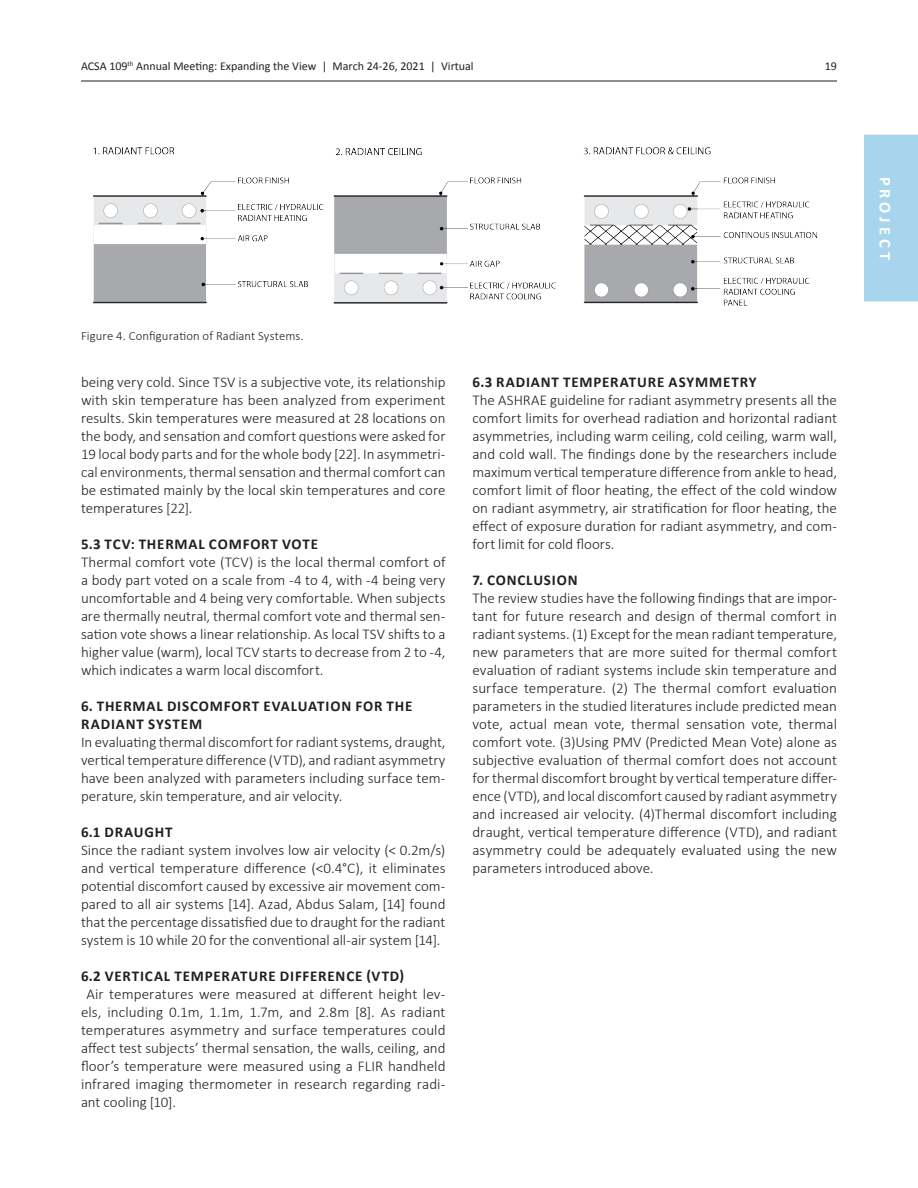
<style>
.page{position:relative;width:918px;height:1188px;background:#fff}
.page>*{position:absolute;margin:0;border:0;box-sizing:border-box;transform-origin:0 0}
.t1{font:700 16.5px "Calibri";letter-spacing:.235em;color:#fff}
._06_Main_Body_Text{font:300 15px/18px "Calibri";color:#231f20;text-align:justify}
._05_Section_Header{font:700 15px/18px "Calibri";letter-spacing:.055em;color:#231f20}
._07_Caption_Text{font:300 12.75px "Calibri";letter-spacing:.01em;color:#231f20}
.t2{font:12px "Calibri";color:#231f20}
</style>
<div class="page">
<hr style="left:81px;top:81px;width:756px;height:1px;background:#231f20">
<div style="left:864px;top:135px;width:54px;height:167px;background:#a7d5ee"></div>
<img style="left:93px;top:147px;width:724px;height:159px">
<p class="t2" style="left:81px;top:58px;width:394px">ACSA 109<sup>th</sup> Annual Meeting: Expanding the View | March 24-26, 2021 | Virtual</p>
<p class="t2" style="left:825px;top:58px;width:14px">19</p>
<p class="_07_Caption_Text" style="left:81px;top:328px;width:224px">Figure 4. Configuration of Radiant Systems.</p>
<p class="_06_Main_Body_Text" style="left:81px;top:372px;width:366px">being very cold. Since TSV is a subjective vote, its relationship with skin temperature has been analyzed from experiment results. Skin temperatures were measured at 28 locations on the body, and sensation and comfort questions were asked for 19 local body parts and for the whole body [22]. In asymmetri&shy;cal environments, thermal sensation and thermal comfort can be estimated mainly by the local skin temperatures and core temperatures [22].</p>
<p class="_05_Section_Header" style="left:81px;top:535px;width:239px">5.3 TCV: THERMAL COMFORT VOTE</p>
<p class="_06_Main_Body_Text" style="left:81px;top:552px;width:366px">Thermal comfort vote (TCV) is the local thermal comfort of a body part voted on a scale from -4 to 4, with -4 being very uncomfortable and 4 being very comfortable. When subjects are thermally neutral, thermal comfort vote and thermal sen&shy;sation vote shows a linear relationship. As local TSV shifts to a higher value (warm), local TCV starts to decrease from 2 to -4, which indicates a warm local discomfort.</p>
<p class="_05_Section_Header" style="left:81px;top:697px;width:333px">6. THERMAL DISCOMFORT EVALUATION FOR THE<br>RADIANT SYSTEM</p>
<p class="_06_Main_Body_Text" style="left:81px;top:732px;width:366px">In evaluating thermal discomfort for radiant systems, draught, vertical temperature difference (VTD), and radiant asymmetry have been analyzed with parameters including surface tem&shy;perature, skin temperature, and air velocity.</p>
<p class="_05_Section_Header" style="left:81px;top:823px;width:93px">6.1 DRAUGHT</p>
<p class="_06_Main_Body_Text" style="left:81px;top:840px;width:366px">Since the radiant system involves low air velocity (&lt; 0.2m/s) and vertical temperature difference (&lt;0.4°C), it eliminates potential discomfort caused by excessive air movement com&shy;pared to all air systems [14]. Azad, Abdus Salam, [14] found that the percentage dissatisfied due to draught for the radiant system is 10 while 20 for the conventional all-air system [14].</p>
<p class="_05_Section_Header" style="left:81px;top:967px;width:325px">6.2 VERTICAL TEMPERATURE DIFFERENCE (VTD)</p>
<p class="_06_Main_Body_Text" style="left:81px;top:984px;width:366px;text-indent:5px">Air temperatures were measured at different height lev&shy;els, including 0.1m, 1.1m, 1.7m, and 2.8m [8]. As radiant temperatures asymmetry and surface temperatures could affect test subjects’ thermal sensation, the walls, ceiling, and floor’s temperature were measured using a FLIR handheld infrared imaging thermometer in research regarding radi&shy;ant cooling [10].</p>
<p class="_05_Section_Header" style="left:472px;top:373px;width:286px">6.3 RADIANT TEMPERATURE ASYMMETRY</p>
<p class="_06_Main_Body_Text" style="left:472px;top:390px;width:366px">The ASHRAE guideline for radiant asymmetry presents all the comfort limits for overhead radiation and horizontal radiant asymmetries, including warm ceiling, cold ceiling, warm wall, and cold wall. The findings done by the researchers include maximum vertical temperature difference from ankle to head, comfort limit of floor heating, the effect of the cold window on radiant asymmetry, air stratification for floor heating, the effect of exposure duration for radiant asymmetry, and com&shy;fort limit for cold floors.</p>
<p class="_05_Section_Header" style="left:472px;top:571px;width:107px">7. CONCLUSION</p>
<p class="_06_Main_Body_Text" style="left:472px;top:588px;width:366px">The review studies have the following findings that are impor&shy;tant for future research and design of thermal comfort in radiant systems. (1) Except for the mean radiant temperature, new parameters that are more suited for thermal comfort evaluation of radiant systems include skin temperature and surface temperature. (2) The thermal comfort evaluation parameters in the studied literatures include predicted mean vote, actual mean vote, thermal sensation vote, thermal comfort vote. (3)Using PMV (Predicted Mean Vote) alone as subjective evaluation of thermal comfort does not account for thermal discomfort brought by vertical temperature differ&shy;ence (VTD), and local discomfort caused by radiant asymmetry and increased air velocity. (4)Thermal discomfort including draught, vertical temperature difference (VTD), and radiant asymmetry could be adequately evaluated using the new parameters introduced above.</p>
<p class="t1" style="left:896px;top:177px;width:85px;rotate:90deg">PROJECT</p>
</div>
